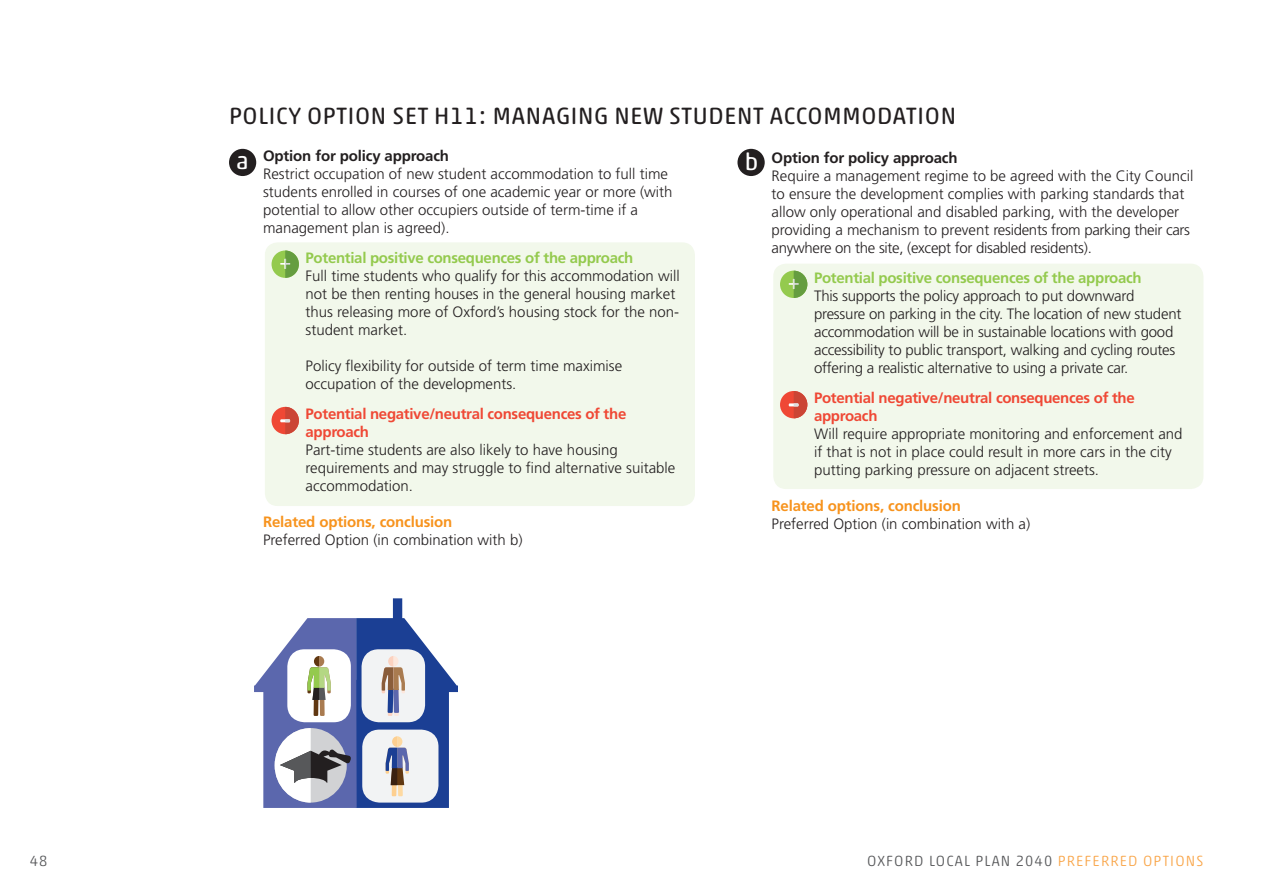
<style>
.page{position:relative;width:1263px;height:893px;background:#fff}
.page>*{position:absolute;margin:0;border:0;box-sizing:border-box;transform-origin:0 0}
.t1{font:24px "Akko Rounded Pro";letter-spacing:.03em;color:#231f20}
.t2{font:24px "Akko Rounded Pro";color:#fff}
.t3{font:300 15px/18px "Frutiger";color:#231f20}
.t4{font:700 15px/18px "Frutiger";letter-spacing:-.02em;color:#ef4835}
.t5{font:700 15px "Frutiger";letter-spacing:-.02em;color:#94ca4e}
.t6{font:700 15px "Frutiger";letter-spacing:-.01em;color:#f7931d}
.t7{font:700 15px "Frutiger";letter-spacing:-.01em;color:#231f20}
.t8{font:300 15px "Akko Rounded Pro";letter-spacing:.08em;color:#57585a}
.s1{color:#f9a64a}
</style>
<div class="page">
<div style="left:265px;top:242px;width:430px;height:264px;background:#f2f8eb;border-radius:13px"></div>
<div style="left:773px;top:264px;width:430px;height:225px;background:#f2f8eb;border-radius:13px"></div>
<div style="left:780px;top:271px;width:27px;height:27px;background:#94ca4e;border-radius:50%"></div>
<svg style="left:789px;top:271px;width:18px;height:27px"></svg>
<div style="left:780px;top:391px;width:27px;height:27px;background:#ef4835;border-radius:50%"></div>
<svg style="left:789px;top:391px;width:18px;height:27px"></svg>
<div style="left:272px;top:250px;width:27px;height:28px;background:#94ca4e;border-radius:50%"></div>
<svg style="left:280px;top:250px;width:19px;height:28px"></svg>
<div style="left:272px;top:407px;width:27px;height:27px;background:#ef4835;border-radius:50%"></div>
<svg style="left:280px;top:407px;width:19px;height:27px"></svg>
<div style="left:229px;top:149px;width:27px;height:27px;background:#231f20;border-radius:50%"></div>
<div style="left:737px;top:149px;width:28px;height:27px;background:#231f20;border-radius:50%"></div>
<svg style="left:254px;top:598px;width:204px;height:210px"></svg>
<h1 class="t1" style="left:229px;top:101px;width:176px">POLICY OPTION SET</h1>
<h1 class="t1" style="left:434px;top:101px;width:350px">H11: MANAGING NEW STUDENT ACCO</h1>
<h1 class="t1" style="left:823px;top:101px;width:53px">MMODAT</h1>
<h1 class="t1" style="left:918px;top:101px;width:40px">ION</h1>
<p class="t7" style="left:263px;top:146px;width:188px">Option for policy approach</p>
<p class="t3" style="left:263px;top:164px;width:411px">Restrict occupation of new student accommodation to full time students enrolled in courses of one academic year or more (with potential to allow other occupiers outside of term-time if a management plan is agreed).</p>
<p class="t5" style="left:306px;top:249px;width:329px">Potential positive consequences of the approach</p>
<p class="t3" style="left:306px;top:267px;width:376px">Full time students who qualify for this accommodation will not be then renting houses in the general housing market thus releasing more of Oxford’s housing stock for the non&shy;student market.</p>
<p class="t3" style="left:306px;top:357px;width:318px">Policy flexibility for outside of term time maximise occupation of the developments.</p>
<p class="t4" style="left:306px;top:405px;width:322px">Potential negative/neutral consequences of the approach</p>
<p class="t3" style="left:306px;top:441px;width:371px">Part-time students are also likely to have housing requirements and may struggle to find alternative suitable accommodation.</p>
<p class="t6" style="left:263px;top:513px;width:191px">Related options, conclusion</p>
<p class="t3" style="left:263px;top:531px;width:261px">Preferred Option (in combination with b)</p>
<p class="t7" style="left:771px;top:149px;width:188px">Option for policy approach</p>
<p class="t3" style="left:771px;top:166px;width:423px">Require a management regime to be agreed with the City Council to ensure the development complies with parking standards that allow only operational and disabled parking, with the developer providing a mechanism to prevent residents from parking their cars anywhere on the site, (except for disabled residents).</p>
<p class="t5" style="left:814px;top:269px;width:329px">Potential positive consequences of the approach</p>
<p class="t3" style="left:814px;top:287px;width:369px">This supports the policy approach to put downward pressure on parking in the city. The location of new student accommodation will be in sustainable locations with good accessibility to public transport, walking and cycling routes offering a realistic alternative to using a private car.</p>
<p class="t4" style="left:814px;top:389px;width:322px">Potential negative/neutral consequences of the approach</p>
<p class="t3" style="left:814px;top:425px;width:370px">Will require appropriate monitoring and enforcement and if that is not in place could result in more cars in the city putting parking pressure on adjacent streets.</p>
<p class="t6" style="left:771px;top:497px;width:191px">Related options, conclusion</p>
<p class="t3" style="left:771px;top:515px;width:260px">Preferred Option (in combination with a)</p>
<h1 class="t2" style="left:236px;top:146px;width:14px">A</h1>
<h1 class="t2" style="left:745px;top:147px;width:15px">B</h1>
<p class="t8" style="left:30px;top:852px;width:19px">48</p>
<p class="t8" style="left:867px;top:852px;width:338px">OXFORD LOCAL PLAN 2040 <span class="s1">PREFERRED OPTIONS</span></p>
</div>
